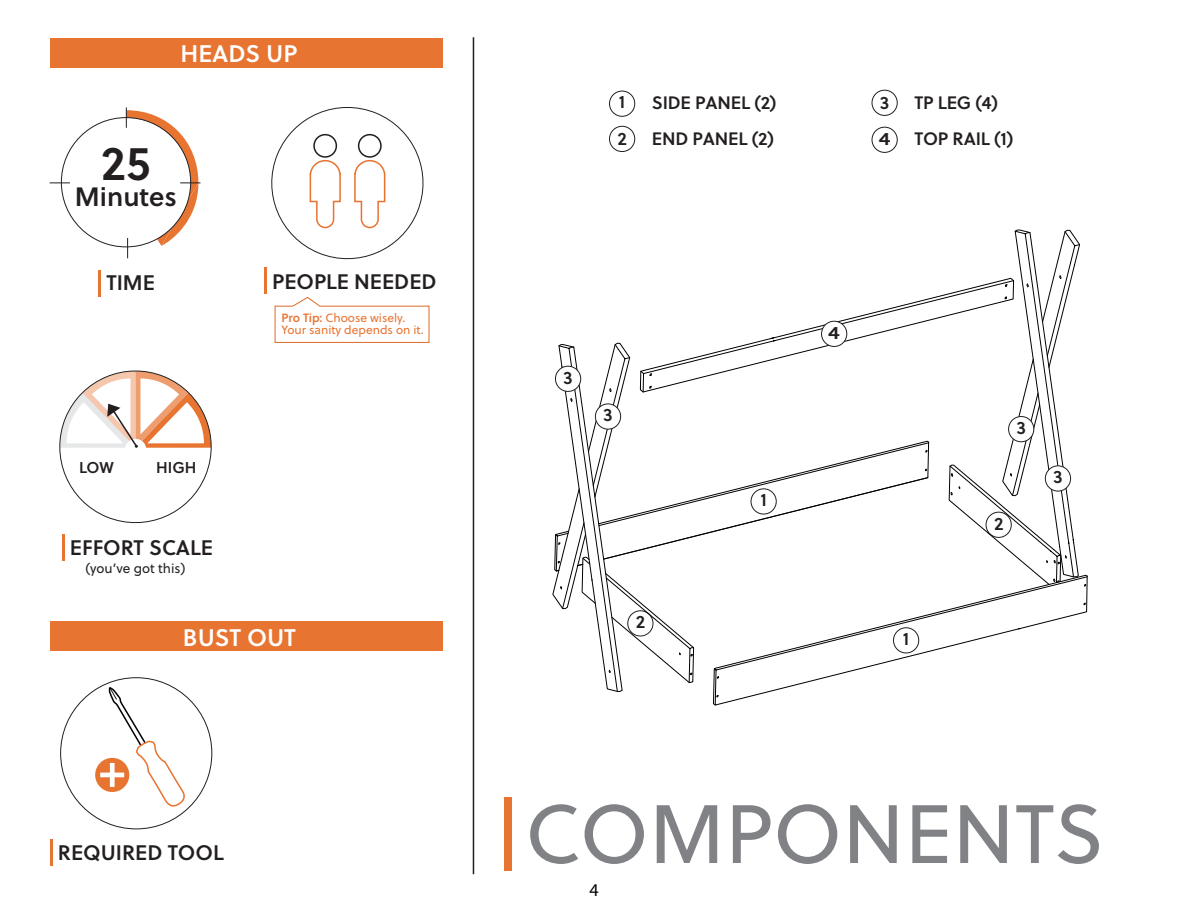
<style>
.page{position:relative;width:1188px;height:918px;background:#fff}
.page>*{position:absolute;margin:0;border:0;box-sizing:border-box;transform-origin:0 0}
.t1{font:82.5px "Soleil";color:#808285}
.t2{font:47.7px "Soleil Sb";color:#231f20}
.t3{font:26.55px "Soleil Sb";color:#231f20}
.t4{font:24px "Soleil Sb";color:#fff}
.t5{font:21px "Soleil Sb";color:#231f20}
.t6{font:18px "Soleil Sb";letter-spacing:-.01em;color:#231f20}
.t7{font:18px "Soleil Sb";letter-spacing:-.01em;color:#231f20;scale:1.19 1}
.t8{font:18px "Myriad Pro";color:#000}
.t9{font:15.6px "Soleil Sb";color:#231f20}
.t10{font:13.5px "Soleil";color:#231f20}
.t11{font:12px/12px "Soleil";color:#e87431}
.s1{font-family:"Soleil Sb"}
</style>
<div class="page">
<div style="left:609px;top:91px;width:26px;height:26px;border:1px solid #231f20;border-radius:50%"></div>
<div style="left:609px;top:126px;width:26px;height:26px;border:1px solid #231f20;border-radius:50%"></div>
<div style="left:872px;top:90px;width:26px;height:26px;border:1px solid #231f20;border-radius:50%"></div>
<div style="left:872px;top:127px;width:26px;height:26px;border:1px solid #231f20;border-radius:50%"></div>
<hr style="left:473px;top:37px;width:1px;height:837px;background:#231f20">
<div style="left:504px;top:797px;width:8px;height:73px;background:#e87431"></div>
<svg style="left:274px;top:297px;width:156px;height:46px"></svg>
<svg style="left:271px;top:107px;width:153px;height:153px"></svg>
<div style="left:358px;top:134px;width:24px;height:24px;border:2px solid #231f20;border-radius:50%"></div>
<hr style="left:50px;top:839px;width:3px;height:27px;background:#e87431">
<hr style="left:62px;top:534px;width:3px;height:27px;background:#e87431">
<hr style="left:98px;top:270px;width:3px;height:27px;background:#e87431">
<hr style="left:264px;top:267px;width:3px;height:27px;background:#e87431">
<svg style="left:95px;top:686px;width:91px;height:121px"></svg>
<div style="left:50px;top:621px;width:393px;height:30px;background:#e87431"></div>
<div style="left:50px;top:38px;width:393px;height:30px;background:#e87431"></div>
<div style="left:61px;top:117px;width:130px;height:130px;background:#fff;border:1px solid #221f1f;border-radius:50%"></div>
<svg style="left:50px;top:183px;width:20px;height:1px"></svg>
<svg style="left:126px;top:107px;width:74px;height:151px"></svg>
<svg style="left:59px;top:370px;width:153px;height:154px"></svg>
<svg style="left:713px;top:574px;width:375px;height:132px"></svg>
<svg style="left:552px;top:229px;width:529px;height:463px"></svg>
<div style="left:1045px;top:466px;width:26px;height:25px;background:#fff;border-radius:50%"></div>
<div style="left:1045px;top:465px;width:26px;height:26px;border:1px solid #231f20;border-radius:50%"></div>
<div style="left:1009px;top:417px;width:25px;height:25px;background:#fff;border-radius:50%"></div>
<div style="left:1008px;top:416px;width:26px;height:26px;border:1px solid #231f20;border-radius:50%"></div>
<div style="left:595px;top:404px;width:26px;height:25px;background:#fff;border-radius:50%"></div>
<div style="left:595px;top:404px;width:26px;height:26px;border:1px solid #231f20;border-radius:50%"></div>
<div style="left:555px;top:366px;width:26px;height:25px;background:#fff;border-radius:50%"></div>
<div style="left:555px;top:366px;width:26px;height:26px;border:1px solid #231f20;border-radius:50%"></div>
<div style="left:822px;top:321px;width:25px;height:25px;background:#fff;border-radius:50%"></div>
<div style="left:821px;top:321px;width:26px;height:26px;border:1px solid #231f20;border-radius:50%"></div>
<h3 class="t4" style="left:180px;top:35px;width:119px">HEADS UP</h3>
<h2 class="t2" style="left:101px;top:127px;width:51px">25</h2>
<h3 class="t3" style="left:75px;top:176px;width:104px">Minutes</h3>
<p class="t5" style="left:106px;top:267px;width:50px">TIME</p>
<p class="t9" style="left:79px;top:456px;width:37px">LOW</p>
<p class="t9" style="left:156px;top:456px;width:42px">HIGH</p>
<p class="t5" style="left:70px;top:531px;width:145px">EFFORT SCALE</p>
<p class="t10" style="left:86px;top:559px;width:101px">(you’ve got this)</p>
<p class="t5" style="left:272px;top:265px;width:166px">PEOPLE NEEDED</p>
<p class="t11" style="left:282px;top:312px;width:144px"><span class="s1">Pro Tip:</span> Choose wisely.<br>Your sanity depends on it.</p>
<h3 class="t4" style="left:183px;top:619px;width:114px">BUST OUT</h3>
<p class="t5" style="left:58px;top:836px;width:167px">REQUIRED TOOL</p>
<p class="t6" style="left:619px;top:88px;width:8px">1</p>
<p class="t6" style="left:617px;top:125px;width:11px">2</p>
<p class="t6" style="left:652px;top:89px;width:126px">SIDE PANEL (2)</p>
<p class="t6" style="left:652px;top:125px;width:124px">END PANEL (2)</p>
<p class="t6" style="left:880px;top:89px;width:11px">3</p>
<p class="t6" style="left:914px;top:89px;width:85px">TP LEG (4)</p>
<p class="t7" style="left:879px;top:124px;width:11px">4</p>
<p class="t6" style="left:914px;top:125px;width:100px">TOP RAIL (1)</p>
<p class="t6" style="left:563px;top:363px;width:11px">3</p>
<p class="t6" style="left:603px;top:401px;width:11px">3</p>
<p class="t6" style="left:636px;top:608px;width:11px">2</p>
<p class="t6" style="left:760px;top:486px;width:8px">1</p>
<p class="t7" style="left:828px;top:319px;width:11px">4</p>
<p class="t6" style="left:903px;top:625px;width:8px">1</p>
<p class="t6" style="left:1016px;top:414px;width:11px">3</p>
<p class="t6" style="left:994px;top:509px;width:11px">2</p>
<p class="t6" style="left:1053px;top:463px;width:11px">3</p>
<h1 class="t1" style="left:525px;top:774px;width:581px">COMPONENTS</h1>
<p class="t8" style="left:589px;top:879px;width:11px">4</p>
</div>
